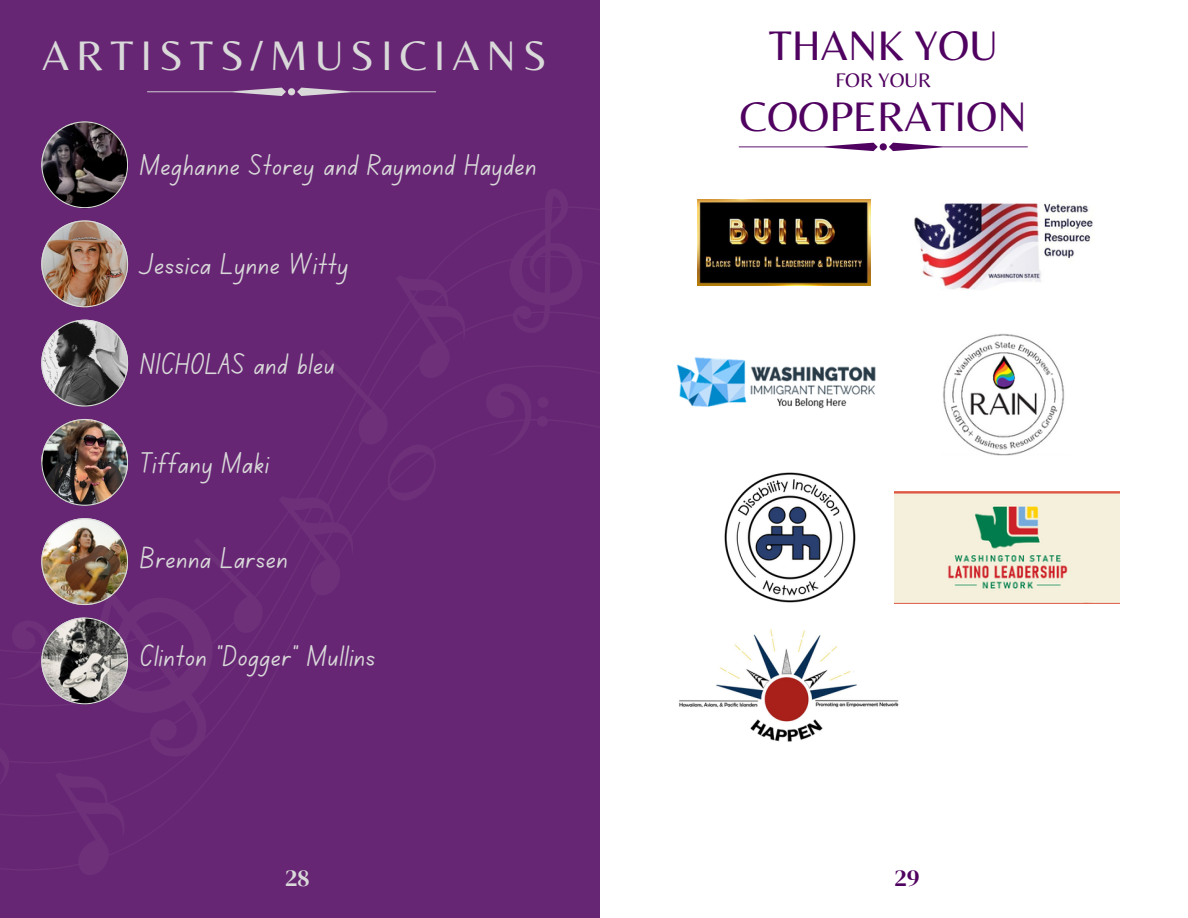
<style>
.page{position:relative;width:1188px;height:918px;background:#fff}
.page>*{position:absolute;margin:0;border:0;box-sizing:border-box;transform-origin:0 0}
.t1{font:43.05px "Belleza";color:#500260}
.t2{font:43.05px "Belleza";letter-spacing:.16em;color:#d9d9d9}
.t3{font:30px "Canva School Font";letter-spacing:.02em;color:#d9d9d9}
.t4{font:24px "DM Serif Display";color:#d9d9d9}
.t5{font:24px "DM Serif Display";color:#500260}
.t6{font:20.55px "Belleza";color:#500260}
</style>
<div class="page">
<svg style="left:739px;top:143px;width:289px;height:8px"></svg>
<img style="left:697px;top:199px;width:174px;height:87px">
<img style="left:914px;top:203px;width:179px;height:87px">
<div style="left:0;top:0;width:600px;height:918px;background:#672674"></div>
<img style="left:943px;top:334px;width:122px;height:121px">
<img style="left:894px;top:491px;width:225px;height:113px">
<img style="left:724px;top:472px;width:132px;height:131px">
<img style="left:676px;top:357px;width:200px;height:52px">
<svg style="left:147px;top:88px;width:289px;height:8px"></svg>
<svg style="left:41px;top:121px;width:87px;height:87px"></svg>
<img style="left:41px;top:220px;width:87px;height:87px">
<svg style="left:41px;top:320px;width:87px;height:86px"></svg>
<img style="left:41px;top:419px;width:87px;height:87px">
<img style="left:41px;top:518px;width:87px;height:87px">
<svg style="left:41px;top:617px;width:87px;height:87px"></svg>
<img style="left:679px;top:629px;width:220px;height:113px">
<p class="t2" style="left:42px;top:30px;width:506px">ARTISTS/MUSICIANS</p>
<p class="t3" style="left:140px;top:152px;width:398px">Meghanne Storey and Raymond Hayden</p>
<p class="t3" style="left:140px;top:251px;width:210px">Jessica Lynne Witty</p>
<p class="t3" style="left:140px;top:351px;width:196px">NICHOLAS and bleu</p>
<p class="t3" style="left:140px;top:450px;width:130px">Tiffany Maki</p>
<p class="t3" style="left:140px;top:545px;width:149px">Brenna Larsen</p>
<p class="t3" style="left:140px;top:643px;width:237px">Clinton “Dogger” Mullins</p>
<h1 class="t1" style="left:769px;top:20px;width:230px">THANK YOU</h1>
<p class="t6" style="left:835px;top:68px;width:97px">FOR YOUR</p>
<h1 class="t1" style="left:740px;top:91px;width:288px">COOPERATION</h1>
<p class="t4" style="left:285px;top:861px;width:26px">28</p>
<p class="t5" style="left:894px;top:861px;width:27px">29</p>
</div>
